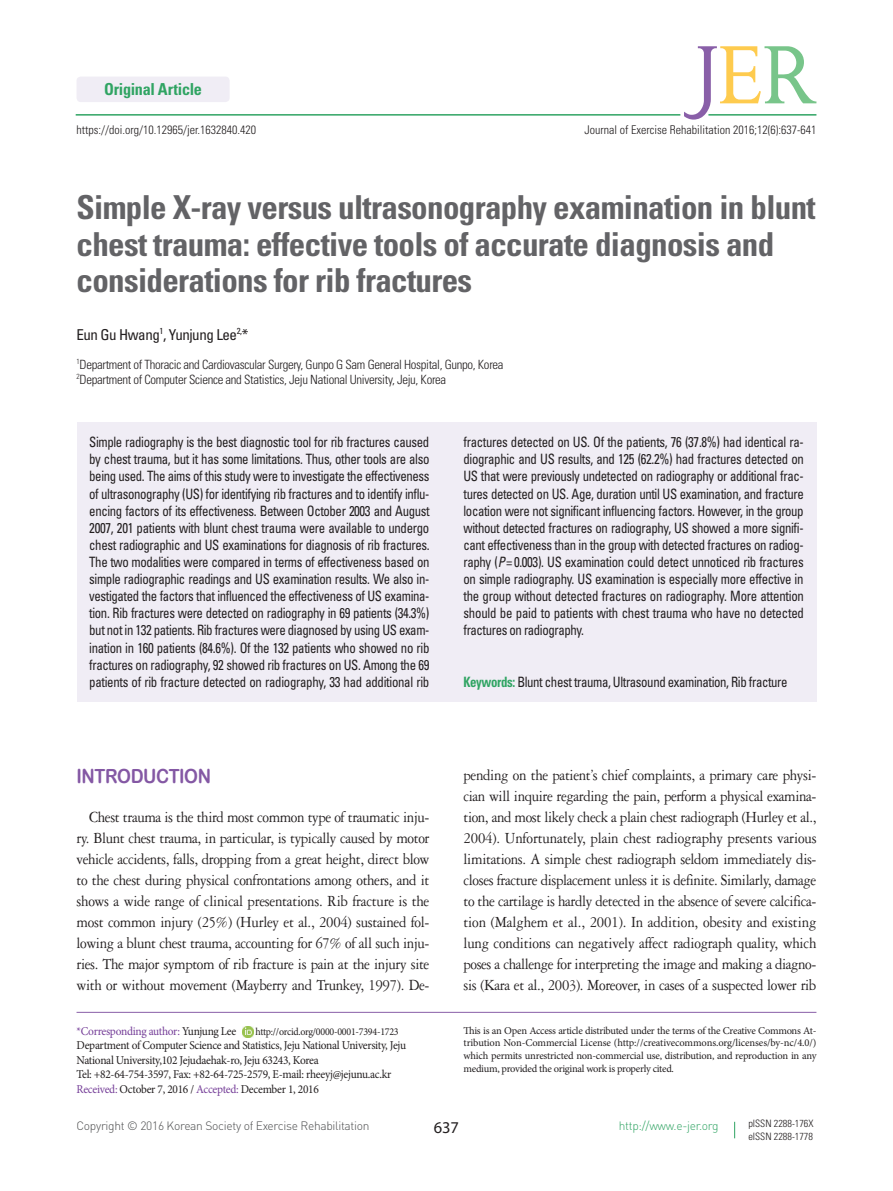
<style>
.page{position:relative;width:893px;height:1191px;background:#fff}
.page>*{position:absolute;margin:0;border:0;box-sizing:border-box;transform-origin:0 0}
.제목{font:700 condensed 33px/36.8px "Univers LT Std";letter-spacing:-.02em;color:#636366}
.본문_대제목{font:19.5px "Arial Rounded MT Bold";letter-spacing:-.025em;color:#8458a4;scale:.9 1}
.본문_영문{font:16.5px/21px "Garamond 3 LT Std";letter-spacing:-.025em;color:#231f20;text-align:justify;scale:.9 1}
.t1{font:700 condensed 16.5px "Univers LT Std";letter-spacing:-.02em;color:#30a463}
.t2{font:16.5px "Myriad Pro";color:#231f20}
.저자{font:condensed 15px "Univers LT Std";letter-spacing:-.03em;color:#231f20}
.t3{font:condensed 14.25px/17.1px "Univers LT Std";letter-spacing:-.025em;color:#231f20;text-align:justify;scale:.9 1}
.저자소속{font:300 condensed 12.75px "Univers LT Std";letter-spacing:-.025em;color:#231f20}
.교신저자{font:12px/14.4px "Minion Pro";letter-spacing:-.025em;color:#231f20;scale:.95 1}
.doi_단락{font:300 condensed 12px "Univers LT Std";color:#231f20}
.t4{font:300 12px "DIN Pro";letter-spacing:-.025em;color:#4b4c4d}
.교신저자-2{font:12px "Minion Pro";letter-spacing:-.03em;color:#753e98;scale:.95 1}
.t5{font:300 12px "DIN Pro";letter-spacing:-.025em;color:#30a463}
.교신저자-3{font:10.5px/12.6px "Minion Pro";letter-spacing:-.025em;color:#231f20;text-align:justify}
.교신저자-4{font:10.5px "Minion Pro";letter-spacing:-.025em;color:#231f20;scale:.95 1}
.t6{font:300 condensed 10.2px "Univers LT Std";color:#231f20}
.s1{font-style:italic}
.s2{font-weight:700;color:#30a463}
.s3{color:#231f20}
.s4{color:#753e98}
</style>
<div class="page">
<hr style="left:77px;top:1012px;width:739px;height:1px;background:#895fa8">
<svg style="left:734px;top:1121px;width:1px;height:17px"></svg>
<svg style="left:243px;top:1026px;width:11px;height:11px"></svg>
<div style="left:77px;top:422px;width:739px;height:280px;background:#f0edf5"></div>
<div style="left:77px;top:77px;width:153px;height:25px;background:#f0edf5;border-radius:4px"></div>
<hr style="left:76px;top:114px;width:604px;height:2px;background:#30a463">
<svg style="left:684px;top:46px;width:132px;height:74px"></svg>
<p class="t1" style="left:104px;top:79px;width:99px">Original Article</p>
<p class="doi_단락" style="left:77px;top:123px;width:181px">https://doi.org/10.12965/jer.1632840.420</p>
<p class="doi_단락" style="left:585px;top:123px;width:233px">Journal of Exercise Rehabilitation 2016;12(6):637-641</p>
<p class="제목" style="left:77px;top:188px;width:741px">Simple X-ray versus ultrasonography examination in blunt chest trauma: effective tools of accurate diagnosis and considerations for rib fractures</p>
<p class="저자" style="left:77px;top:325px;width:174px">Eun Gu Hwang<sup>1</sup>, Yunjung Lee<sup>2,</sup>*</p>
<p class="저자소속" style="left:77px;top:356px;width:428px"><sup>1</sup>Department of Thoracic and Cardiovascular Surgery, Gunpo G Sam General Hospital, Gunpo, Korea</p>
<p class="저자소속" style="left:77px;top:372px;width:371px"><sup>2</sup>Department of Computer Science and Statistics, Jeju National University, Jeju, Korea</p>
<p class="t3" style="left:89px;top:433px;width:380px">Simple radiography is the best diagnostic tool for rib fractures caused by chest trauma, but it has some limitations. Thus, other tools are also being used. The aims of this study were to investigate the effectiveness of ultrasonography (US) for identifying rib fractures and to identify influ&shy;encing factors of its effectiveness. Between October 2003 and August 2007, 201 patients with blunt chest trauma were available to undergo chest radiographic and US examinations for diagnosis of rib fractures.<br>The two modalities were compared in terms of effectiveness based on simple radiographic readings and US examination results. We also in&shy;vestigated the factors that influenced the effectiveness of US examina&shy;tion. Rib fractures were detected on radiography in 69 patients (34.3%) but not in 132 patients. Rib fractures were diagnosed by using US exam&shy;ination in 160 patients (84.6%). Of the 132 patients who showed no rib fractures on radiography, 92 showed rib fractures on US. Among the 69 patients of rib fracture detected on radiography, 33 had additional rib</p>
<p class="t3" style="left:463px;top:433px;width:380px">fractures detected on US. Of the patients, 76 (37.8%) had identical ra&shy;diographic and US results, and 125 (62.2%) had fractures detected on US that were previously undetected on radiography or additional frac&shy;tures detected on US. Age, duration until US examination, and fracture location were not significant influencing factors. However, in the group without detected fractures on radiography, US showed a more signifi&shy;cant effectiveness than in the group with detected fractures on radiog&shy;raphy (<span class="s1">P</span>= 0.003). US examination could detect unnoticed rib fractures on simple radiography. US examination is especially more effective in the group without detected fractures on radiography. More attention should be paid to patients with chest trauma who have no detected fractures on radiography.</p>
<p class="t3" style="left:463px;top:673px;width:362px"><span class="s2">Keywords:</span> Blunt chest trauma, Ultrasound examination, Rib fracture</p>
<p class="본문_대제목" style="left:77px;top:764px;width:151px">INTRODUCTION</p>
<p class="본문_영문" style="left:77px;top:806px;width:394px;text-indent:13px">Chest trauma is the third most common type of traumatic inju&shy;ry. Blunt chest trauma, in particular, is typically caused by motor vehicle accidents, falls, dropping from a great height, direct blow to the chest during physical confrontations among others, and it shows a wide range of clinical presentations. Rib fracture is the most common injury (25%) (Hurley et al., 2004) sustained fol&shy;lowing a blunt chest trauma, accounting for 67% of all such inju&shy;ries. The major symptom of rib fracture is pain at the injury site with or without movement (Mayberry and Trunkey, 1997). De-</p>
<p class="교신저자-2" style="left:77px;top:1023px;width:170px">*Corresponding author: <span class="s3">Yunjung Lee</span></p>
<p class="교신저자-4" style="left:256px;top:1024px;width:152px">http://orcid.org/0000-0001-7394-1723</p>
<p class="교신저자" style="left:77px;top:1038px;width:348px">Department of Computer Science and Statistics, Jeju National University, Jeju<br>National University,102 Jejudaehak-ro, Jeju 63243, Korea</p>
<p class="교신저자" style="left:77px;top:1067px;width:333px">Tel: +82-64-754-3597, Fax: +82-64-725-2579, E-mail: rheeyj@jejunu.ac.kr</p>
<p class="교신저자" style="left:77px;top:1081px;width:257px"><span class="s4">Received:</span> October 7, 2016 / <span class="s4">Accepted:</span> December 1, 2016</p>
<p class="본문_영문" style="left:463px;top:764px;width:394px">pending on the patient’s chief complaints, a primary care physi&shy;cian will inquire regarding the pain, perform a physical examina&shy;tion, and most likely check a plain chest radiograph (Hurley et al., 2004). Unfortunately, plain chest radiography presents various limitations. A simple chest radiograph seldom immediately dis&shy;closes fracture displacement unless it is definite. Similarly, damage to the cartilage is hardly detected in the absence of severe calcifica&shy;tion (Malghem et al., 2001). In addition, obesity and existing lung conditions can negatively affect radiograph quality, which poses a challenge for interpreting the image and making a diagno&shy;sis (Kara et al., 2003). Moreover, in cases of a suspected lower rib</p>
<p class="교신저자-3" style="left:463px;top:1024px;width:355px">This is an Open Access article distributed under the terms of the Creative Commons At&shy;tribution Non-Commercial License (http://creativecommons.org/licenses/by-nc/4.0/) which permits unrestricted non-commercial use, distribution, and reproduction in any medium, provided the original work is properly cited.</p>
<p class="t4" style="left:77px;top:1118px;width:295px">Copyright © 2016 Korean Society of Exercise Rehabilitation</p>
<p class="t5" style="left:619px;top:1118px;width:101px">http://www.e-jer.org</p>
<p class="t6" style="left:748px;top:1117px;width:67px">pISSN 2288-176X</p>
<p class="t6" style="left:748px;top:1129px;width:66px">eISSN 2288-1778</p>
<p class="t2" style="left:434px;top:1116px;width:27px">637</p>
</div>
